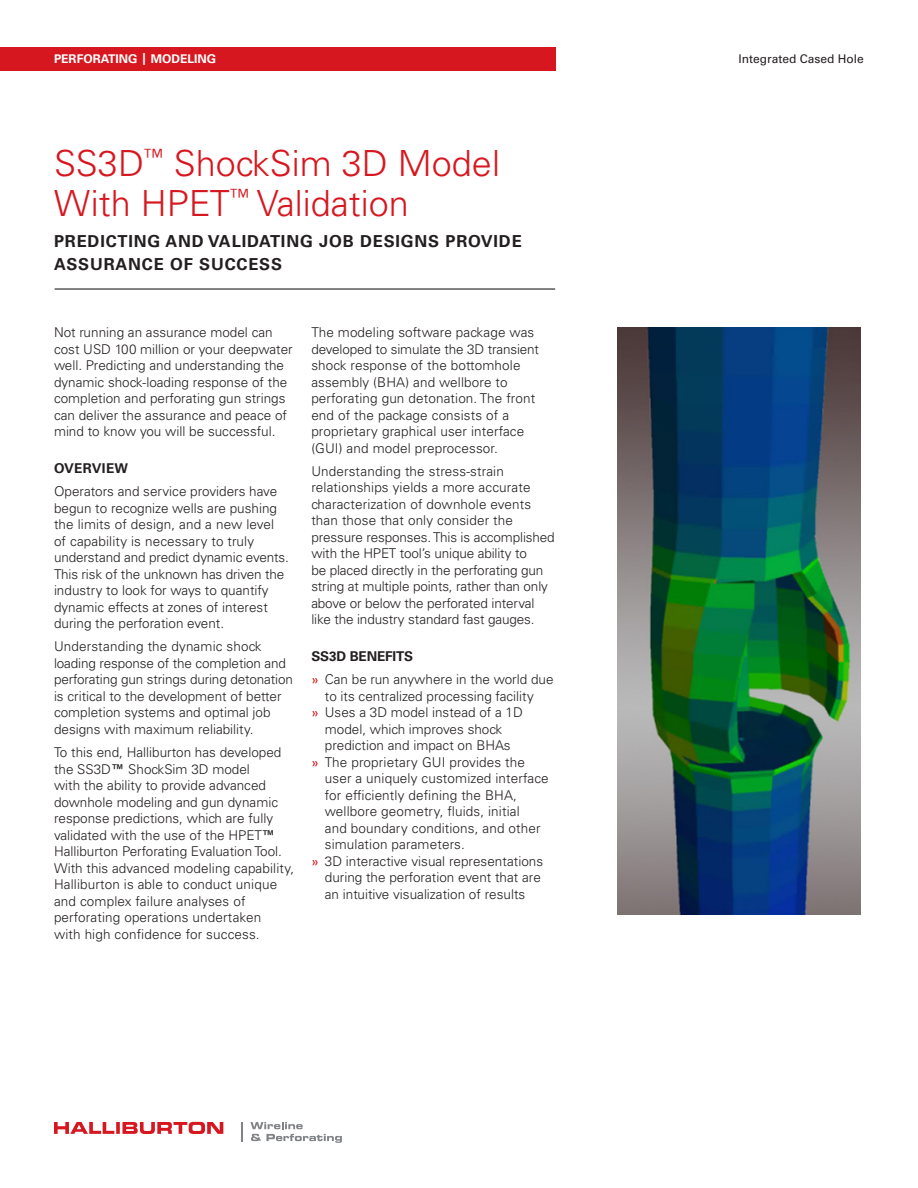
<style>
.page{position:relative;width:918px;height:1188px;background:#fff}
.page>*{position:absolute;margin:0;border:0;box-sizing:border-box;transform-origin:0 0}
.Product_Service_Name{font:300 36px/40.5px "Univers LT Std";color:#d7171f}
.Subhead{font:700 16.5px/22.5px "Univers LT Std";letter-spacing:.05em;color:#231f20}
.Body{font:300 13.5px/16.5px "Univers LT Std";color:#231f20}
.Body_Subhead{font:700 13.5px "Univers LT Std";letter-spacing:-.01em;color:#231f20}
.Body_Subhead-2{font:700 13.5px "Univers LT Std";letter-spacing:.025em;color:#231f20}
.t1{font:700 12px "Univers LT Std";color:#fff}
.t2{font:12px "Univers LT Std";color:#231f20}
.s1{font-weight:700}
.s2{font-weight:400;color:#d7171f}
</style>
<div class="page">
<hr style="left:55px;top:288px;width:500px;height:2px;background:#231f20">
<img style="left:617px;top:327px;width:244px;height:588px">
<div style="left:0;top:47px;width:555px;height:23px;background:#d7171f"></div>
<svg style="left:54px;top:1122px;width:169px;height:12px"></svg>
<svg style="left:250px;top:1122px;width:92px;height:21px"></svg>
<svg style="left:241px;top:1122px;width:1px;height:19px"></svg>
<p class="t1" style="left:54px;top:51px;width:164px">PERFORATING | MODELING</p>
<p class="t2" style="left:739px;top:51px;width:127px">Integrated Cased Hole</p>
<p class="Product_Service_Name" style="left:54px;top:143px;width:448px">SS3D<sup>™</sup> ShockSim 3D Model<br>With HPET<sup>™</sup> Validation</p>
<p class="Subhead" style="left:54px;top:230px;width:469px">PREDICTING AND VALIDATING JOB DESIGNS PROVIDE<br>ASSURANCE OF SUCCESS</p>
<p class="Body" style="left:54px;top:324px;width:240px">Not running an assurance model can cost USD 100 million or your deepwater well. Predicting and understanding the dynamic shock-loading response of the completion and perforating gun strings can deliver the assurance and peace of mind to know you will be successful.</p>
<p class="Body_Subhead-2" style="left:54px;top:460px;width:76px">OVERVIEW</p>
<p class="Body" style="left:54px;top:483px;width:236px">Operators and service providers have begun to recognize wells are pushing the limits of design, and a new level of capability is necessary to truly understand and predict dynamic events.<br>This risk of the unknown has driven the industry to look for ways to quantify dynamic effects at zones of interest during the perforation event.</p>
<p class="Body" style="left:54px;top:638px;width:240px">Understanding the dynamic shock loading response of the completion and perforating gun strings during detonation is critical to the development of better completion systems and optimal job designs with maximum reliability.</p>
<p class="Body" style="left:54px;top:744px;width:242px">To this end, Halliburton has developed the SS3D<span class="s1">™</span> ShockSim 3D model<br>with the ability to provide advanced downhole modeling and gun dynamic response predictions, which are fully validated with the use of the HPET<span class="s1">™ </span>Halliburton Perforating Evaluation Tool.<br>With this advanced modeling capability, Halliburton is able to conduct unique and complex failure analyses of perforating operations undertaken<br>with high confidence for success.</p>
<p class="Body" style="left:311px;top:324px;width:229px">The modeling software package was developed to simulate the 3D transient shock response of the bottomhole assembly (BHA) and wellbore to perforating gun detonation. The front end of the package consists of a proprietary graphical user interface (GUI) and model preprocessor.</p>
<p class="Body" style="left:311px;top:463px;width:245px">Understanding the stress-strain relationships yields a more accurate characterization of downhole events than those that only consider the pressure responses. This is accomplished with the HPET tool’s unique ability to<br>be placed directly in the perforating gun string at multiple points, rather than only above or below the perforated interval like the industry standard fast gauges.</p>
<p class="Body_Subhead" style="left:311px;top:648px;width:103px">SS3D BENEFITS</p>
<p class="Body" style="left:311px;top:671px;width:244px;text-align:center"><span class="s2">»</span> Can be run anywhere in the world due to its centralized processing facility</p>
<p class="Body" style="left:311px;top:704px;width:213px;text-align:center"><span class="s2">»</span> Uses a 3D model instead of a 1D model, which improves shock prediction and impact on BHAs</p>
<p class="Body" style="left:325px;top:754px;width:225px;text-indent:-14px"><span class="s2">»</span> The proprietary GUI provides the user a uniquely customized interface for efficiently defining the BHA, wellbore geometry, fluids, initial<br>and boundary conditions, and other simulation parameters.</p>
<p class="Body" style="left:325px;top:853px;width:220px;text-indent:-14px"><span class="s2">»</span> 3D interactive visual representations during the perforation event that are an intuitive visualization of results</p>
</div>
